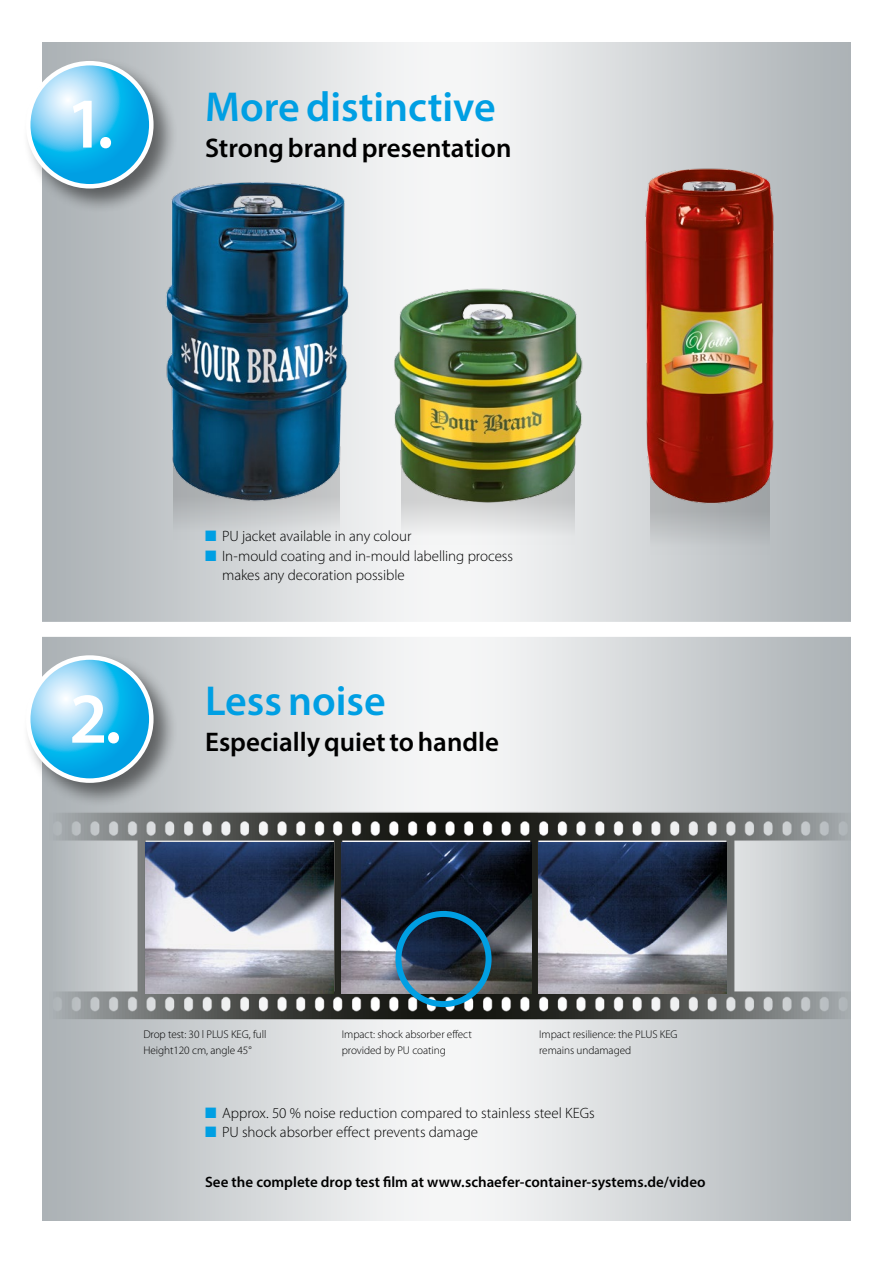
<style>
.page{position:relative;width:893px;height:1263px;background:#fff}
.page>*{position:absolute;margin:0;border:0;box-sizing:border-box;transform-origin:0 0}
.t1{font:600 72px "Myriad Pro";color:#fff}
.t2{font:600 42px "Myriad Pro";color:#009fe3}
.t3{font:600 27px "Myriad Pro";color:#000}
.t4{font:300 15px/19.5px "Myriad Pro";letter-spacing:-.005em;color:#000}
.t5{font:600 15px "Myriad Pro";letter-spacing:.005em;color:#000}
.t6{font:300 11.25px/15.8px "Myriad Pro";letter-spacing:-.005em;color:#000}
.s1{color:#009fe3}
</style>
<div class="page">
<div style="left:401px;top:462px;width:174px;height:83px;background:linear-gradient(to right,#f1f2f2,#e2e3e4)"></div>
<div style="left:173px;top:457px;width:166px;height:83px;background:linear-gradient(to right,#bfc3c6,#e1e3e4)"></div>
<div style="left:651px;top:472px;width:119px;height:83px;background:linear-gradient(to right,#c8cbcd,#b0b4b7)"></div>
<img style="left:588px;top:145px;width:241px;height:373px">
<img style="left:130px;top:145px;width:241px;height:374px">
<div style="left:23px;top:58px;width:155px;height:155px;background:#000;opacity:.5"></div>
<svg style="left:28px;top:63px;width:123px;height:123px;background:#59c5f0"></svg>
<div style="left:26px;top:61px;width:128px;height:128px;border:4px solid #fff;border-radius:50%"></div>
<div style="left:23px;top:652px;width:155px;height:155px;background:#000;opacity:.5"></div>
<svg style="left:28px;top:657px;width:123px;height:124px;background:#5fc7f1"></svg>
<div style="left:26px;top:655px;width:128px;height:128px;border:4px solid #fff;border-radius:50%"></div>
<img style="left:43px;top:792px;width:807px;height:231px">
<img style="left:341px;top:842px;width:190px;height:151px">
<img style="left:539px;top:842px;width:187px;height:151px">
<img style="left:146px;top:842px;width:188px;height:152px">
<div style="left:395px;top:911px;width:97px;height:96px;border:6px solid #009fe3;border-radius:50%"></div>
<img style="left:379px;top:258px;width:214px;height:261px">
<h1 class="t1" style="left:66px;top:78px;width:49px">1.</h1>
<h2 class="t2" style="left:205px;top:80px;width:292px">More distinctive</h2>
<h3 class="t3" style="left:205px;top:131px;width:308px">Strong brand presentation</h3>
<h1 class="t1" style="left:69px;top:673px;width:54px">2.</h1>
<p class="t4" style="left:205px;top:526px;width:208px"><span class="s1">■</span> PU jacket available in any colour</p>
<p class="t4" style="left:222px;top:546px;width:292px;text-indent:-17px"><span class="s1">■</span> In-mould coating and in-mould labelling process makes any decoration possible</p>
<h2 class="t2" style="left:205px;top:674px;width:182px">Less noise</h2>
<h3 class="t3" style="left:205px;top:725px;width:295px">Especially quiet to handle</h3>
<p class="t6" style="left:143px;top:1027px;width:125px">Drop test: 30 l PLUS KEG, full<br>Height120 cm, angle 45°</p>
<p class="t6" style="left:342px;top:1027px;width:131px">Impact: shock absorber effect provided by PU coating</p>
<p class="t6" style="left:539px;top:1027px;width:140px">Impact resilience: the PLUS KEG remains undamaged</p>
<p class="t4" style="left:205px;top:1103px;width:391px"><span class="s1">■</span> Approx. 50 % noise reduction compared to stainless steel KEGs</p>
<p class="t4" style="left:205px;top:1122px;width:274px"><span class="s1">■</span> PU shock absorber effect prevents damage</p>
<p class="t5" style="left:205px;top:1172px;width:502px">See the complete drop test film at www.schaefer-container-systems.de/video</p>
</div>
